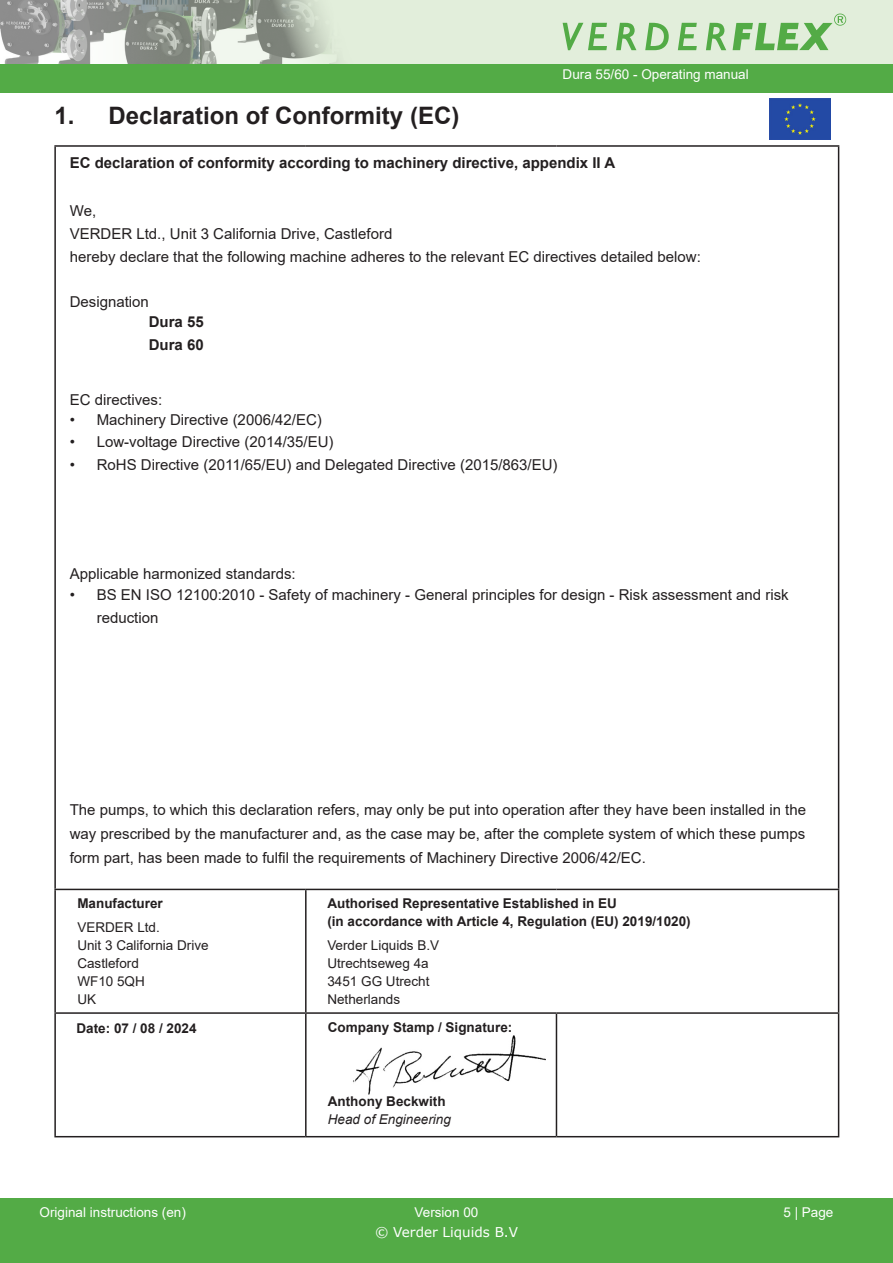
<style>
.page{position:relative;width:893px;height:1263px;background:#fff}
.page>*{position:absolute;margin:0;border:0;box-sizing:border-box;transform-origin:0 0}
.t1{font:700 24px "Arial";color:#231f20}
.t2{font:15px/24px "Arial";color:#231f20;text-align:justify}
.t3{font:700 15px/22.5px "Arial";color:#231f20}
.t4{font:700 13.5px "Arial";color:#231f20}
.t5{font:13.5px "Arial";color:#231f20}
.t6{font:13.5px "Arial";color:#fff}
.t7{font:13.5px "Verdana";color:#fff}
.t8{font:italic 13.5px "Arial";color:#231f20}
</style>
<div class="page">
<div style="left:0;top:1198px;width:893px;height:65px;background:#53ab46"></div>
<div style="left:36px;top:0;width:857px;height:68px;background:#e2eedb"></div>
<div style="left:0;top:64px;width:893px;height:29px;background:#53ab46"></div>
<svg style="left:0;top:0;width:697px;height:64px"></svg>
<svg style="left:706px;top:23px;width:20px;height:27px"></svg>
<svg style="left:733px;top:14px;width:113px;height:36px"></svg>
<hr style="left:54px;top:145px;width:252px;height:2px;background:#231f20">
<hr style="left:54px;top:147px;width:2px;height:742px;background:#231f20">
<hr style="left:306px;top:145px;width:250px;height:2px;background:#231f20">
<hr style="left:556px;top:145px;width:283px;height:2px;background:#231f20">
<hr style="left:838px;top:147px;width:1px;height:742px;background:#231f20">
<hr style="left:54px;top:889px;width:252px;height:1px;background:#231f20">
<hr style="left:54px;top:890px;width:2px;height:122px;background:#231f20">
<hr style="left:306px;top:889px;width:250px;height:1px;background:#231f20">
<hr style="left:305px;top:890px;width:2px;height:122px;background:#231f20">
<hr style="left:556px;top:889px;width:283px;height:1px;background:#231f20">
<hr style="left:838px;top:890px;width:1px;height:122px;background:#231f20">
<hr style="left:54px;top:1012px;width:252px;height:2px;background:#231f20">
<hr style="left:54px;top:1014px;width:2px;height:122px;background:#231f20">
<hr style="left:306px;top:1012px;width:250px;height:2px;background:#231f20">
<hr style="left:305px;top:1014px;width:2px;height:122px;background:#231f20">
<hr style="left:556px;top:1012px;width:283px;height:2px;background:#231f20">
<hr style="left:556px;top:1014px;width:1px;height:122px;background:#231f20">
<hr style="left:838px;top:1014px;width:1px;height:122px;background:#231f20">
<hr style="left:54px;top:1136px;width:252px;height:1px;background:#231f20">
<hr style="left:306px;top:1136px;width:250px;height:1px;background:#231f20">
<hr style="left:556px;top:1136px;width:283px;height:1px;background:#231f20">
<img style="left:353px;top:1035px;width:192px;height:60px">
<div style="left:769px;top:98px;width:62px;height:41px;background:#234aa5"></div>
<p class="t1" style="left:54px;top:98px;width:407px">1. Declaration of Conformity (EC)</p>
<p class="t6" style="left:563px;top:65px;width:188px">Dura 55/60 - Operating manual</p>
<p class="t3" style="left:70px;top:152px;width:547px">EC declaration of conformity according to machinery directive, appendix II A</p>
<p class="t2" style="left:70px;top:199px;width:28px">We,</p>
<p class="t2" style="left:70px;top:222px;width:324px">VERDER Ltd., Unit 3 California Drive, Castleford</p>
<p class="t2" style="left:70px;top:244px;width:633px">hereby declare that the following machine adheres to the relevant EC directives detailed below:</p>
<p class="t2" style="left:70px;top:289px;width:81px">Designation</p>
<p class="t3" style="left:149px;top:311px;width:57px">Dura 55<br>Dura 60</p>
<p class="t2" style="left:70px;top:388px;width:94px">EC directives:</p>
<p class="t2" style="left:70px;top:408px;width:254px">• Machinery Directive (2006/42/EC)</p>
<p class="t2" style="left:70px;top:430px;width:265px">• Low-voltage Directive (2014/35/EU)</p>
<p class="t2" style="left:70px;top:453px;width:489px">• RoHS Directive (2011/65/EU) and Delegated Directive (2015/863/EU)</p>
<p class="t2" style="left:70px;top:562px;width:227px">Applicable harmonized standards:</p>
<p class="t2" style="left:97px;top:584px;width:693px;line-height:22.5px;text-indent:-27px">• BS EN ISO 12100:2010 - Safety of machinery - General principles for design - Risk assessment and risk reduction</p>
<p class="t2" style="left:70px;top:797px;width:738px">The pumps, to which this declaration refers, may only be put into operation after they have been installed in the way prescribed by the manufacturer and, as the case may be, after the complete system of which these pumps form part, has been made to fulfil the requirements of Machinery Directive 2006/42/EC.</p>
<p class="t4" style="left:77px;top:894px;width:87px">Manufacturer</p>
<p class="t5" style="left:77px;top:918px;width:84px">VERDER Ltd.</p>
<p class="t5" style="left:77px;top:936px;width:133px">Unit 3 California Drive</p>
<p class="t5" style="left:77px;top:954px;width:63px">Castleford</p>
<p class="t5" style="left:77px;top:972px;width:69px">WF10 5QH</p>
<p class="t5" style="left:77px;top:990px;width:20px">UK</p>
<p class="t4" style="left:77px;top:1018px;width:122px">Date: 07 / 08 / 2024</p>
<p class="t6" style="left:40px;top:1203px;width:148px">Original instructions (en)</p>
<p class="t4" style="left:327px;top:894px;width:291px">Authorised Representative Established in EU</p>
<p class="t4" style="left:327px;top:912px;width:365px">(in accordance with Article 4, Regulation (EU) 2019/1020)</p>
<p class="t5" style="left:327px;top:936px;width:113px">Verder Liquids B.V</p>
<p class="t5" style="left:327px;top:954px;width:103px">Utrechtseweg 4a</p>
<p class="t5" style="left:327px;top:972px;width:104px">3451 GG Utrecht</p>
<p class="t5" style="left:327px;top:990px;width:74px">Netherlands</p>
<p class="t4" style="left:328px;top:1018px;width:186px">Company Stamp / Signature:</p>
<p class="t4" style="left:328px;top:1092px;width:119px">Anthony Beckwith</p>
<p class="t8" style="left:328px;top:1111px;width:125px">Head of Engineering</p>
<p class="t6" style="left:415px;top:1203px;width:65px">Version 00</p>
<p class="t6" style="left:783px;top:1203px;width:52px">5 | Page</p>
<p class="t7" style="left:375px;top:1222px;width:144px">© Verder Liquids B.V</p>
</div>
